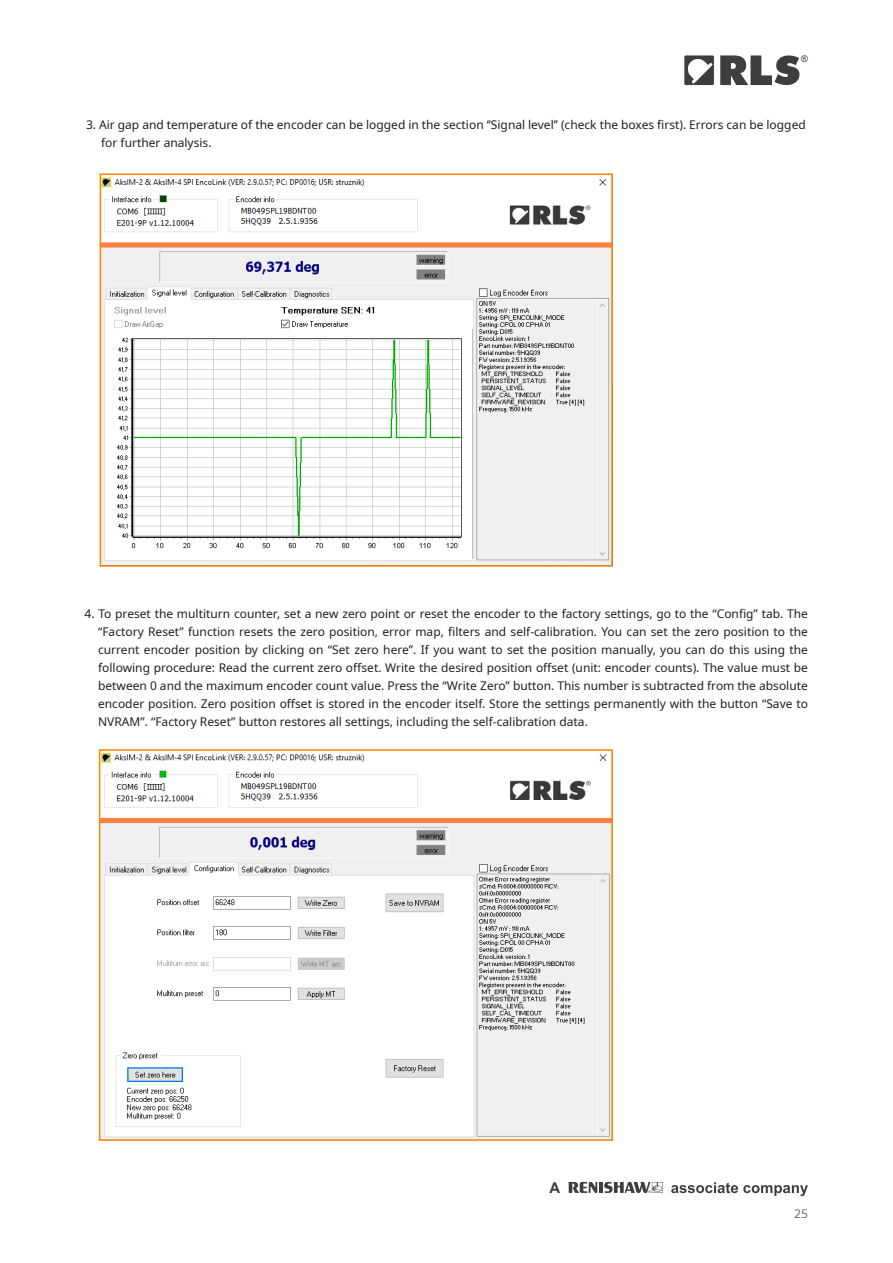
<style>
.page{position:relative;width:893px;height:1263px;background:#fff}
.page>*{position:absolute;margin:0;border:0;box-sizing:border-box;transform-origin:0 0}
.t1{font:700 14.85px "Arial";color:#3e3e3f}
.p_table_body{font:12px/18px "Noto Sans";color:#231f20}
.t2{font:12px "Noto Sans";color:#6c6d70}
.t3{font:9.3px "Arial";color:#3e3e3f}
</style>
<div class="page">
<svg style="left:720px;top:55px;width:79px;height:30px"></svg>
<svg style="left:684px;top:55px;width:30px;height:30px"></svg>
<svg style="left:569px;top:1182px;width:28px;height:11px"></svg>
<hr style="left:599px;top:1182px;width:4px;height:11px;background:#3e3e3f">
<svg style="left:671px;top:1182px;width:137px;height:14px"></svg>
<svg style="left:604px;top:1182px;width:59px;height:11px"></svg>
<img style="left:103px;top:177px;width:507px;height:387px">
<div style="left:100px;top:173px;width:513px;height:394px;border:2px solid #ff8200"></div>
<img style="left:102px;top:752px;width:508px;height:386px">
<div style="left:99px;top:749px;width:514px;height:392px;border:2px solid #ff8200"></div>
<p class="t3" style="left:801px;top:53px;width:8px">®</p>
<p class="p_table_body" style="left:101px;top:116px;width:706px;text-indent:-15px">3. Air gap and temperature of the encoder can be logged in the section ‘’Signal level’’ (check the boxes first). Errors can be logged for further analysis.</p>
<p class="p_table_body" style="left:98px;top:605px;width:711px;text-align:justify;text-indent:-14px">4. To preset the multiturn counter, set a new zero point or reset the encoder to the factory settings, go to the “Config” tab. The “Factory Reset” function resets the zero position, error map, filters and self-calibration. You can set the zero position to the current encoder position by clicking on “Set zero here”. If you want to set the position manually, you can do this using the following procedure: Read the current zero offset. Write the desired position offset (unit: encoder counts). The value must be between 0 and the maximum encoder count value. Press the “Write Zero” button. This number is subtracted from the absolute encoder position. Zero position offset is stored in the encoder itself. Store the settings permanently with the button “Save to NVRAM”. “Factory Reset” button restores all settings, including the self-calibration data.</p>
<p class="t1" style="left:549px;top:1177px;width:12px">A</p>
<p class="t2" style="left:794px;top:1205px;width:15px">25</p>
</div>
